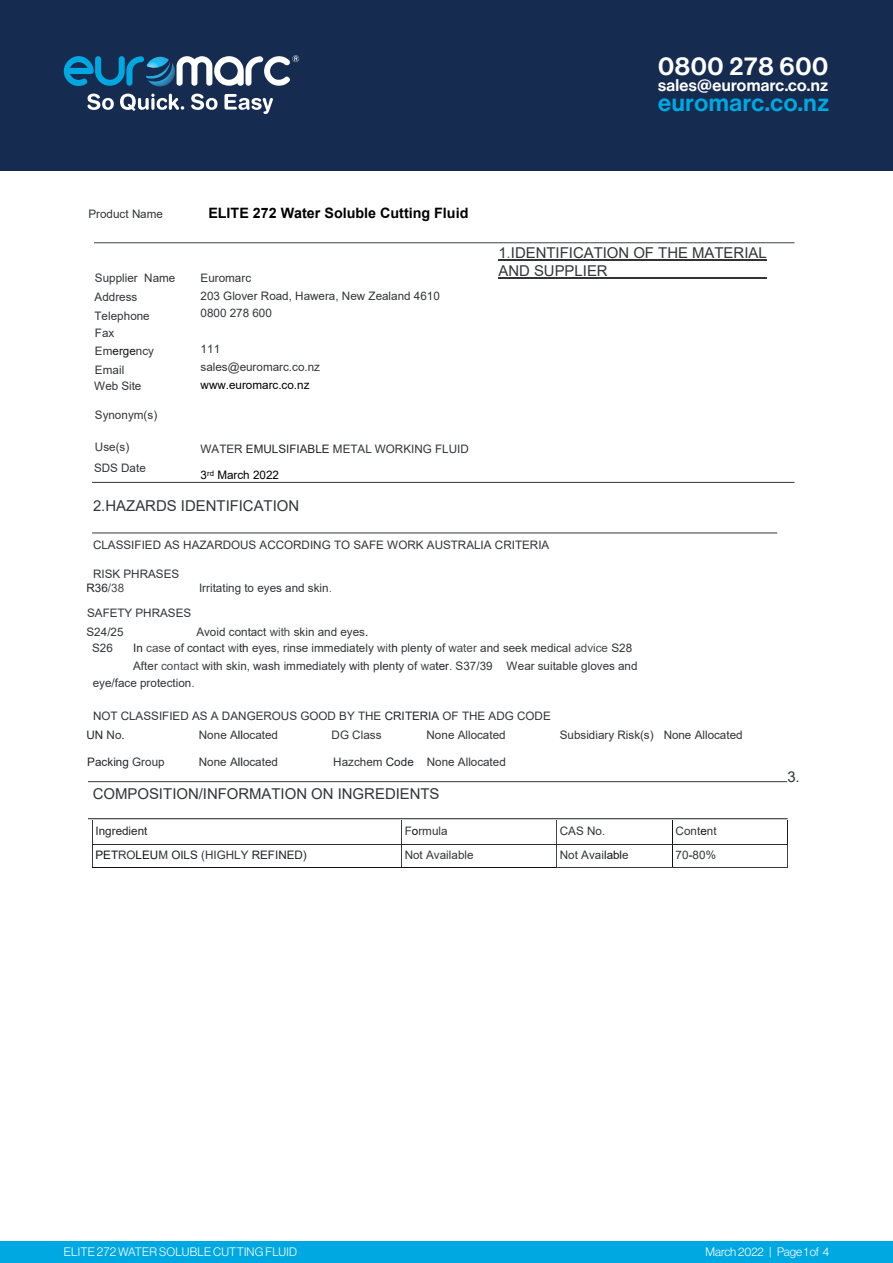
<style>
.page{position:relative;width:893px;height:1263px;background:#fff}
.page>*{position:absolute;margin:0;border:0;box-sizing:border-box;transform-origin:0 0}
.t1{font:25.5px "N Haas Grotesk DS Pro 65 Md";letter-spacing:.03em;color:#fff}
.t2{font:24px "N Haas Grotesk DS Pro 65 Md";letter-spacing:.03em;color:#00a8e1}
.t3{font:16.5px "N Haas Grotesk DS Pro 65 Md";letter-spacing:.02em;color:#fff}
.t4{font:15px/18.3px "Arial";color:#313638}
.t5{font:700 14.25px "Arial";color:#000}
.t6{font:12px "N Haas Grotesk DS Pro 45 Lt";letter-spacing:.015em;color:#fff}
.t7{font:11.7px/17.9px "Arial";color:#313638}
.t8{font:11.7px "Arial";color:#212628}
.t9{font:11.7px "Arial";color:#000}
.s1{color:#131618}
.s2{color:#212628}
.s3{color:#5b5d5d}
.s4{color:#464b4d}
.s5{color:#000}
.s6{color:#313638}
</style>
<div class="page">
<div style="left:0;top:1242px;width:893px;height:21px;background:#00a8e1"></div>
<hr style="left:498px;top:259px;width:269px;height:1px;background:#343434">
<hr style="left:498px;top:277px;width:269px;height:1px;background:#343434">
<hr style="left:93px;top:844px;width:308px;height:1px;background:#2b2b2f">
<hr style="left:402px;top:844px;width:154px;height:1px;background:#2b2b2f">
<hr style="left:557px;top:844px;width:115px;height:1px;background:#2b2b2f">
<hr style="left:672px;top:844px;width:115px;height:1px;background:#2b2b2f">
<svg style="left:92px;top:821px;width:1px;height:46px"></svg>
<hr style="left:92px;top:867px;width:309px;height:1px;background:#0f0f13">
<svg style="left:401px;top:821px;width:1px;height:47px"></svg>
<hr style="left:402px;top:867px;width:154px;height:1px;background:#0f0f13">
<svg style="left:556px;top:821px;width:1px;height:47px"></svg>
<hr style="left:557px;top:867px;width:115px;height:1px;background:#3b3b3b">
<svg style="left:672px;top:821px;width:1px;height:46px"></svg>
<hr style="left:672px;top:867px;width:115px;height:1px;background:#3b3b3b">
<svg style="left:787px;top:821px;width:1px;height:47px"></svg>
<hr style="left:92px;top:533px;width:685px;height:1px;background:#343838">
<hr style="left:88px;top:781px;width:699px;height:1px;background:#383838">
<hr style="left:88px;top:818px;width:700px;height:1px;background:#1f1f23">
<hr style="left:94px;top:242px;width:700px;height:1px;background:#3f4444">
<hr style="left:92px;top:482px;width:702px;height:1px;background:#343438">
<div style="left:0;top:0;width:893px;height:170px;background:#152b50"></div>
<svg style="left:64px;top:55px;width:235px;height:31px"></svg>
<svg style="left:88px;top:94px;width:26px;height:16px"></svg>
<svg style="left:120px;top:94px;width:64px;height:17px"></svg>
<svg style="left:191px;top:94px;width:27px;height:16px"></svg>
<svg style="left:224px;top:94px;width:49px;height:20px"></svg>
<h1 class="t1" style="left:658px;top:51px;width:172px">0800 278 600</h1>
<h3 class="t3" style="left:658px;top:76px;width:172px">sales@euromarc.co.nz</h3>
<h2 class="t2" style="left:658px;top:89px;width:173px">euromarc.co.nz</h2>
<p class="t7" style="left:88px;top:205px;width:76px">Product Name</p>
<p class="t5" style="left:208px;top:203px;width:262px">ELITE 272 Water Soluble Cutting Fluid</p>
<p class="t7" style="left:95px;top:268px;width:82px;line-height:19px">Supplier Name<br>Address<br>Telephone</p>
<p class="t7" style="left:95px;top:324px;width:61px">Fax<br>Em<span class="s1">erge</span>ncy</p>
<p class="t7" style="left:94px;top:361px;width:49px;line-height:16.6px">Email<br>Web Site</p>
<p class="t7" style="left:95px;top:406px;width:64px">Synonym(s)</p>
<p class="t7" style="left:94px;top:436px;width:53px;line-height:21.1px">Use(s)<br>SDS Date</p>
<p class="t7" style="left:201px;top:268px;width:241px">Euromarc<br>203 Glover Road, Hawera, New Zealand 4610<br>0800 278 600</p>
<p class="t7" style="left:201px;top:340px;width:121px">111 sales@euromarc.co.nz</p>
<p class="t9" style="left:201px;top:377px;width:110px">www.euromarc.co.nz</p>
<p class="t7" style="left:201px;top:440px;width:270px">WATER <span class="s2">EMULSIFIABLE</span> METAL WORKING FLUID</p>
<p class="t9" style="left:201px;top:467px;width:80px">3<sup>rd</sup> March 2022</p>
<p class="t4" style="left:498px;top:243px;width:270px">1<span class="s3">.</span>IDENTIFICATION OF THE MATERIAL<br>AND SUPPLIER</p>
<p class="t4" style="left:93px;top:496px;width:208px">2.HAZARDS IDENTIFICATION</p>
<p class="t7" style="left:93px;top:536px;width:458px">CLASSIFIED AS HAZARDOUS ACCORDING TO SAFE WORK AUSTRALIA CRITERIA</p>
<p class="t7" style="left:87px;top:566px;width:94px;line-height:14.2px;text-indent:7px">RISK PHRASES<br><span class="s2">R36</span><span class="s4">/38</span></p>
<p class="t7" style="left:199px;top:579px;width:135px">Irritating to eyes and skin<span class="s3">.</span></p>
<p class="t7" style="left:87px;top:603px;width:106px;line-height:19.2px">SAFETY PHRASES<br>S24/25</p>
<p class="t7" style="left:196px;top:623px;width:174px">Avoid contact <span class="s4">with</span> skin and eyes<span class="s5">.</span></p>
<p class="t7" style="left:92px;top:639px;width:22px">S26</p>
<p class="t7" style="left:133px;top:639px;width:500px"><span class="s2">In</span> <span class="s4">case</span> of contact <span class="s4">wi</span><span class="s2">th</span> eyes, rinse immediately <span class="s4">wit</span><span class="s2">h</span> plenty of <span class="s4">water</span> and seek medical <span class="s4">advice</span> S28</p>
<p class="t7" style="left:133px;top:657px;width:506px">After <span class="s4">contact</span> with skin, wash immediately with p<span class="s1">l</span>enty of <span class="s4">wa</span><span class="s2">ter</span><span class="s4">.</span> S37/39 Wear suitable gloves and</p>
<p class="t7" style="left:93px;top:674px;width:104px">eye/face protection<span class="s3">.</span></p>
<p class="t7" style="left:87px;top:706px;width:466px;line-height:19.6px;text-indent:7px">NOT CLASSIFIED AS A DANGEROUS GOOD BY THE <span class="s2">CRITERIA</span> OF THE ADG CODE<br><span class="s2">UN</span> No<span class="s1">.</span></p>
<p class="t7" style="left:199px;top:726px;width:81px">None A<span class="s1">ll</span>ocated</p>
<p class="t7" style="left:332px;top:726px;width:51px">DG Class</p>
<p class="t7" style="left:427px;top:726px;width:81px">None Allocated</p>
<p class="t7" style="left:560px;top:726px;width:184px">Subsidiary Risk(s) None Allocated</p>
<p class="t8" style="left:87px;top:754px;width:79px">Packing <span class="s6">Group</span></p>
<p class="t7" style="left:199px;top:753px;width:81px">None A<span class="s1">ll</span>ocated</p>
<p class="t7" style="left:333px;top:753px;width:174px">Hazchem <span class="s2">Code</span> None Allocated</p>
<p class="t4" style="left:93px;top:784px;width:348px">COMPOSITION/INFORMATION ON INGREDIENTS</p>
<p class="t8" style="left:96px;top:823px;width:54px">Ingredient</p>
<p class="t7" style="left:405px;top:822px;width:44px">F<span class="s1">o</span>rmula</p>
<p class="t7" style="left:560px;top:822px;width:47px">CAS No.</p>
<p class="t7" style="left:676px;top:822px;width:43px">Cont<span class="s1">e</span>nt</p>
<p class="t8" style="left:96px;top:846px;width:213px"><span class="s1">PET</span><span class="s6">RO</span><span class="s1">LEU</span><span class="s6">M</span> OILS <span class="s6">(HIGHLY</span> REFINED)</p>
<p class="t7" style="left:405px;top:845px;width:70px">Not Available</p>
<p class="t7" style="left:560px;top:845px;width:70px">Not Avai<span class="s1">labl</span>e</p>
<p class="t7" style="left:676px;top:845px;width:42px">70<span class="s1">-</span>80%</p>
<p class="t4" style="left:787px;top:768px;width:14px">3.</p>
<p class="t6" style="left:64px;top:1244px;width:235px">ELITE 272 WATER SOLUBLE CUTTING FLUID</p>
<p class="t6" style="left:705px;top:1244px;width:125px">March 2022 | Page 1 of 4</p>
</div>
